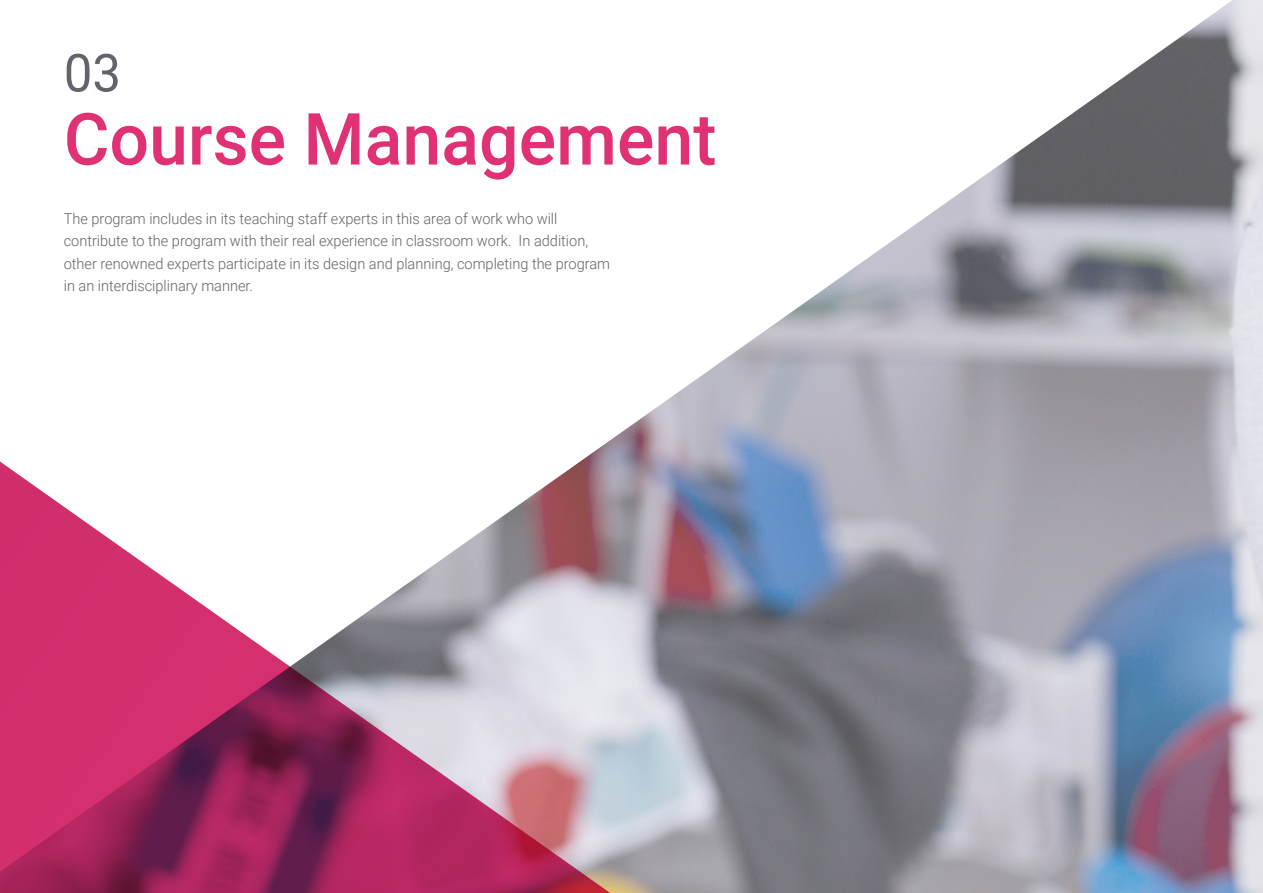
<style>
.page{position:relative;width:1263px;height:893px;background:#fff}
.page>*{position:absolute;margin:0;border:0;box-sizing:border-box;transform-origin:0 0}
.t1{font:500 72px "Roboto";color:#df3174}
.t2{font:52.5px "Roboto";color:#61646a}
.t3{font:300 15px/22.5px "Roboto";color:#61646a}
</style>
<div class="page">
<img style="left:602px;top:0;width:661px;height:893px">
<svg style="left:0;top:446px;width:640px;height:447px"></svg>
<h2 class="t2" style="left:64px;top:36px;width:59px">03</h2>
<h1 class="t1" style="left:64px;top:89px;width:654px">Course Management</h1>
<p class="t3" style="left:64px;top:207px;width:548px">The program includes in its teaching staff experts in this area of work who will contribute to the program with their real experience in classroom work. In addition, other renowned experts participate in its design and planning, completing the program in an interdisciplinary manner.</p>
</div>
